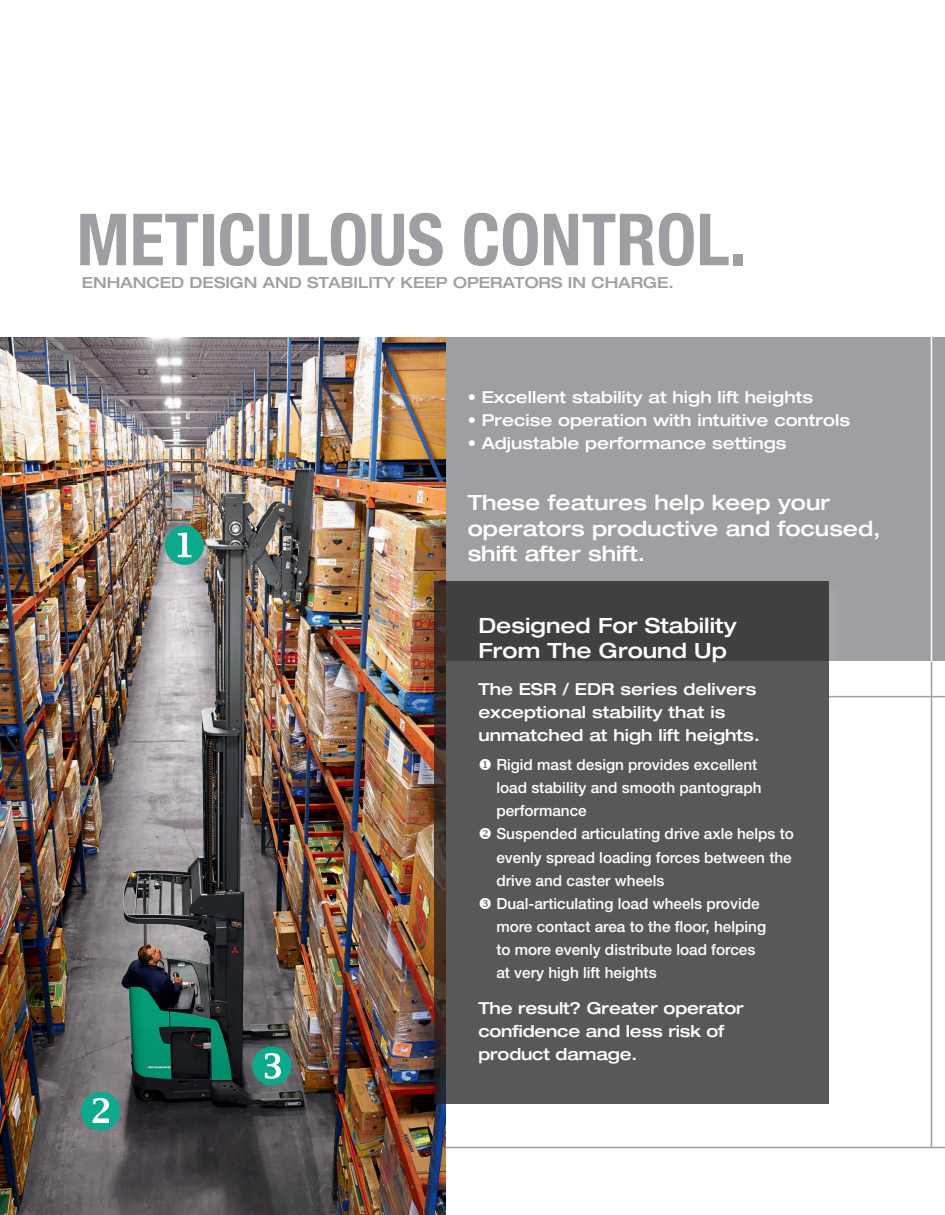
<style>
.page{position:relative;width:945px;height:1215px;background:#fff}
.page>*{position:absolute;margin:0;border:0;box-sizing:border-box;transform-origin:0 0}
.t1{font:700 condensed 72px "Helvetica Neue";color:#9d9fa2}
.t2{font:500 expanded 21px/25.2px "Helvetica Neue LT Std";color:#fff}
.t3{font:500 expanded 16.5px/23px "Helvetica Neue LT Std";color:#fff}
.t4{font:500 15.3px/23px "Helvetica Neue LT Std";color:#fff}
.t5{font:500 expanded 15.3px "Helvetica Neue LT Std";color:#9d9fa2}
</style>
<div class="page">
<hr style="left:828px;top:696px;width:117px;height:1px;background:#9d9fa2">
<hr style="left:445px;top:1147px;width:500px;height:1px;background:#9d9fa2">
<div style="left:0;top:338px;width:945px;height:324px;background:#9d9fa2"></div>
<img style="left:0;top:338px;width:446px;height:877px">
<div style="left:435px;top:583px;width:411px;height:538px;background:#fff"></div>
<div style="left:434px;top:581px;width:394px;height:523px;background:linear-gradient(to bottom,#4c494a,#5f5b5b)"></div>
<hr style="left:931px;top:0;width:1px;height:662px;background:#fff">
<hr style="left:931px;top:662px;width:1px;height:486px;background:#9d9fa2">
<svg style="left:480px;top:897px;width:11px;height:12px"></svg>
<svg style="left:252px;top:1046px;width:39px;height:39px"></svg>
<svg style="left:165px;top:525px;width:39px;height:40px;background:#d1cac8"></svg>
<svg style="left:81px;top:1091px;width:39px;height:40px"></svg>
<h1 class="t1" style="left:76px;top:180px;width:672px">METICULOUS CONTROL.</h1>
<p class="t5" style="left:82px;top:273px;width:594px">ENHANCED DESIGN AND STABILITY KEEP OPERATORS IN CHARGE.</p>
<p class="t3" style="left:468px;top:385px;width:347px">• Excellent stability at high lift heights</p>
<p class="t3" style="left:468px;top:408px;width:384px">• Precise operation with intuitive controls</p>
<p class="t3" style="left:468px;top:431px;width:320px">• Adjustable performance settings</p>
<h2 class="t2" style="left:468px;top:490px;width:414px">These features help keep your operators productive and focused, shift after shift.</h2>
<h2 class="t2" style="left:478px;top:612px;width:260px">Designed For Stability<br>From The Ground Up</h2>
<p class="t3" style="left:478px;top:677px;width:283px">The ESR / EDR series delivers exceptional stability that is unmatched at high lift heights.</p>
<p class="t4" style="left:496px;top:753px;width:267px;text-indent:-18px">◆ Rigid mast design provides excellent load stability and smooth pantograph performance</p>
<p class="t4" style="left:496px;top:822px;width:299px;text-indent:-18px">❖ Suspended articulating drive axle helps to evenly spread loading forces between the drive and caster wheels<br>Dual-articulating load wheels provide more contact area to the floor, helping<br>to more evenly distribute load forces<br>at very high lift heights</p>
<p class="t3" style="left:478px;top:996px;width:267px">The result? Greater operator confidence and less risk of product damage.</p>
</div>
